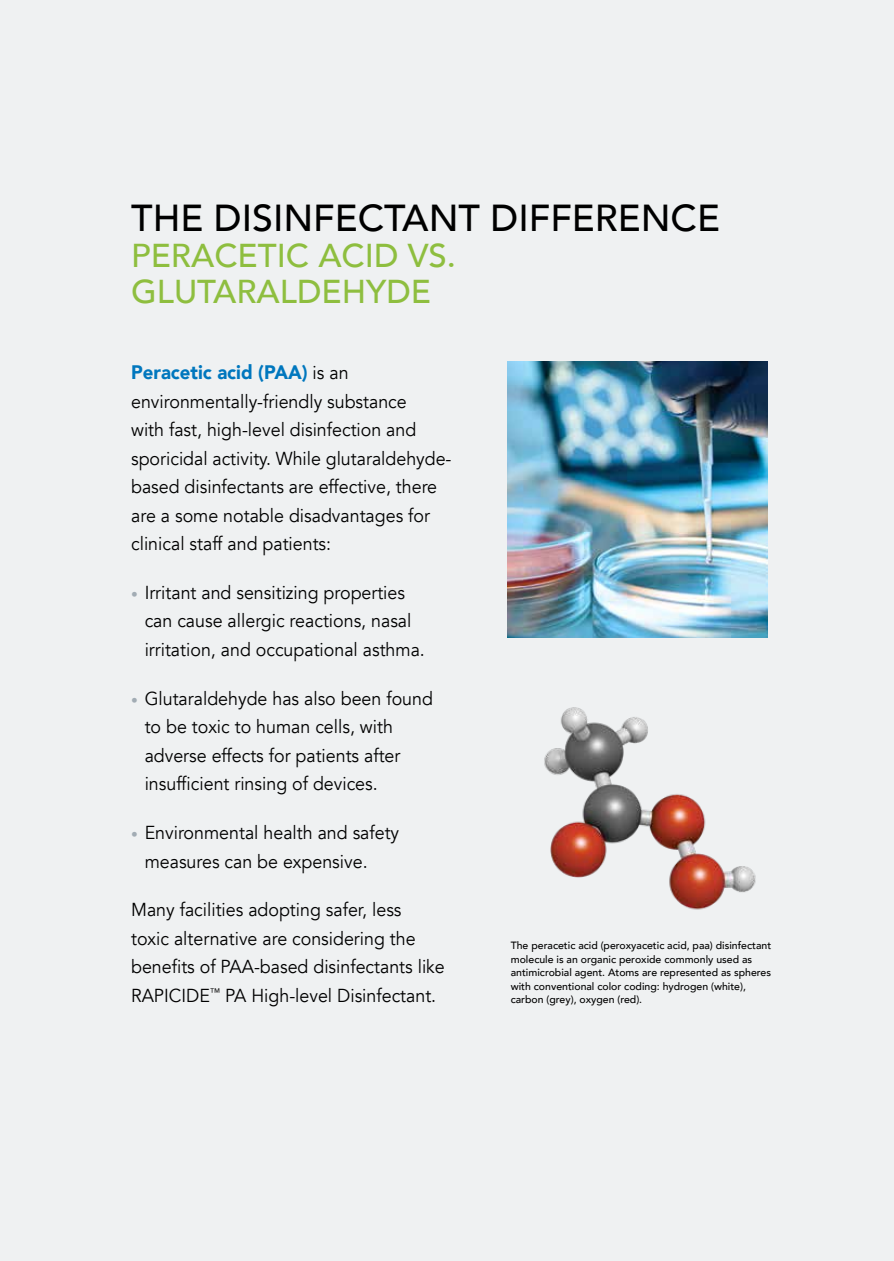
<style>
.page{position:relative;width:894px;height:1261px;background:#fff}
.page>*{position:absolute;margin:0;border:0;box-sizing:border-box;transform-origin:0 0}
.t1{font:500 37.5px "Avenir";color:#000}
.t2{font:500 33px/36px "Avenir";color:#8ebe3f}
.t3{font:900 19.5px "Avenir";color:#0077be;scale:.95 1}
.t4{font:18.75px/28.5px "Avenir";color:#000;scale:.95 1}
.t5{font:500 10.5px/13.5px "Avenir";color:#000}
.s1{font-weight:400;font-size:18.75px;color:#000}
.s2{font-size:13.5px;color:#a2acb4}
</style>
<div class="page">
<div style="left:1px;top:0;width:892px;height:1260px;background:#eff1f2"></div>
<img style="left:507px;top:361px;width:260px;height:277px">
<img style="left:544px;top:707px;width:212px;height:203px">
<h1 class="t1" style="left:131px;top:186px;width:590px">THE DISINFECTANT DIFFERENCE</h1>
<h2 class="t2" style="left:131px;top:236px;width:326px">PERACETIC ACID VS.<br>GLUTARALDEHYDE</h2>
<p class="t3" style="left:131px;top:355px;width:230px">Peracetic acid (PAA) <span class="s1">is an</span></p>
<p class="t4" style="left:131px;top:387px;width:338px">environmentally-friendly substance<br>with fast, high-level disinfection and sporicidal activity. While glutaraldehyde&shy;based disinfectants are effective, there are a some notable disadvantages for clinical staff and patients:</p>
<p class="t4" style="left:145px;top:578px;width:296px;text-indent:-14px"><span class="s2">•</span> Irritant and sensitizing properties can cause allergic reactions, nasal irritation, and occupational asthma.</p>
<p class="t4" style="left:145px;top:684px;width:305px;text-indent:-14px"><span class="s2">•</span> Glutaraldehyde has also been found to be toxic to human cells, with adverse effects for patients after insufficient rinsing of devices.</p>
<p class="t4" style="left:145px;top:818px;width:269px;text-indent:-14px"><span class="s2">•</span> Environmental health and safety measures can be expensive.</p>
<p class="t4" style="left:131px;top:896px;width:331px">Many facilities adopting safer, less<br>toxic alternative are considering the benefits of PAA-based disinfectants like RAPICIDE<sup>™</sup> PA High-level Disinfectant.</p>
<p class="t5" style="left:510px;top:938px;width:262px">The peracetic acid (peroxyacetic acid, paa) disinfectant molecule is an organic peroxide commonly used as antimicrobial agent. Atoms are represented as spheres with conventional color coding: hydrogen (white), carbon (grey), oxygen (red).</p>
</div>
